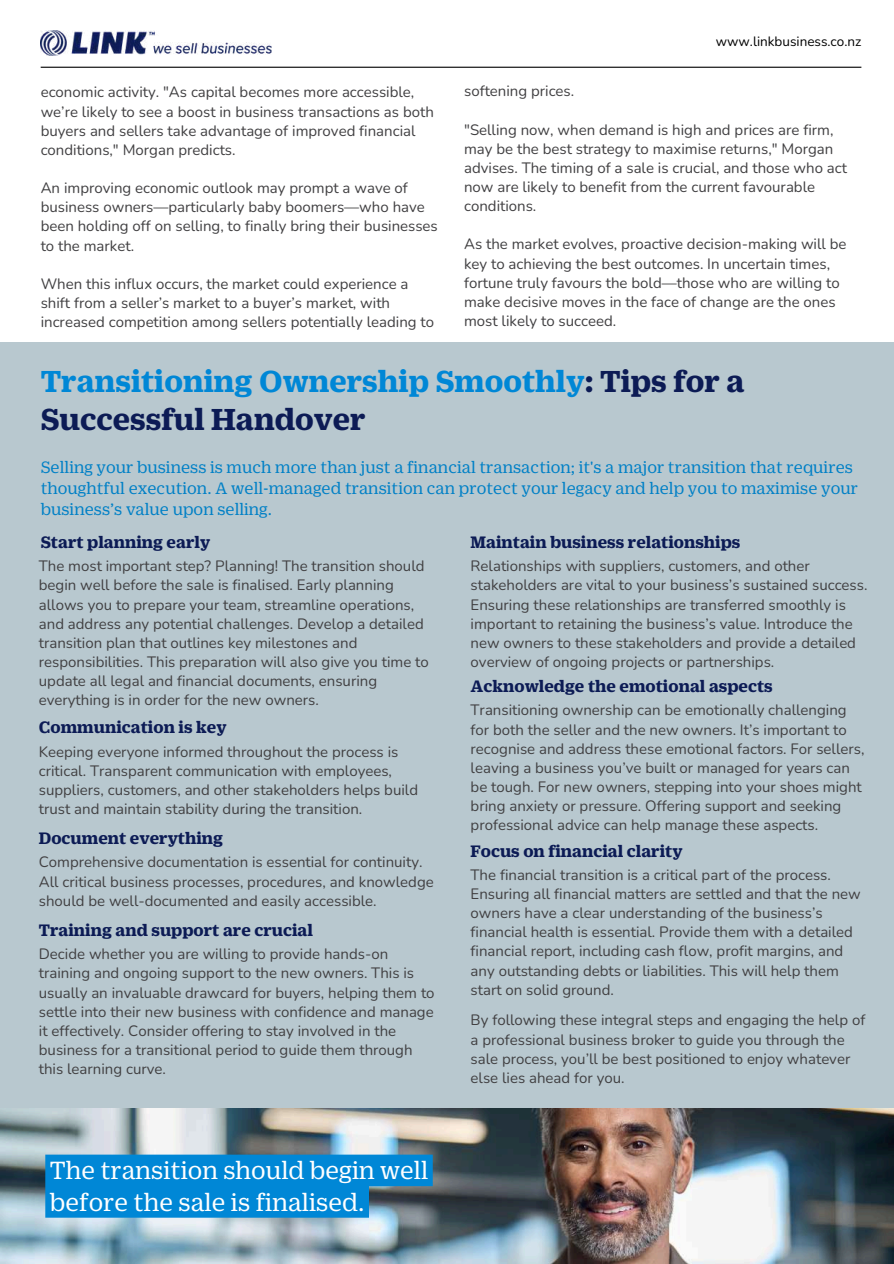
<style>
.page{position:relative;width:894px;height:1264px;background:#fff}
.page>*{position:absolute;margin:0;border:0;box-sizing:border-box;transform-origin:0 0}
.t1{font:700 32.85px/38.2px "Duplicate Ionic";color:#0087d6}
.t2{font:27px/31.5px "Duplicate Ionic";color:#fff}
.t3{font:18px/21.3px "Duplicate Ionic";color:#0080c6}
.t4{font:700 18px "Duplicate Ionic";color:#0c1b55}
.t5{font:15px/19.2px "Nunito";color:#414042}
.t6{font:13.5px "Nunito";color:#000}
.s1{color:#0c1b55}
</style>
<div class="page">
<hr style="left:41px;top:67px;width:820px;height:1px;background:#000">
<img style="left:41px;top:30px;width:230px;height:25px">
<div style="left:0;top:342px;width:893px;height:921px;background:#b8c8cf"></div>
<img style="left:0;top:1108px;width:893px;height:155px">
<svg style="left:45px;top:1154px;width:387px;height:63px;background:#0985cd"></svg>
<p class="t6" style="left:715px;top:32px;width:147px">www.linkbusiness.co.nz</p>
<p class="t5" style="left:464px;top:82px;width:112px">softening prices.</p>
<p class="t5" style="left:464px;top:120px;width:384px">"Selling now, when demand is high and prices are firm, may be the best strategy to maximise returns," Morgan advises. The timing of a sale is crucial, and those who act now are likely to benefit from the current favourable conditions.</p>
<p class="t5" style="left:464px;top:235px;width:384px">As the market evolves, proactive decision-making will be key to achieving the best outcomes. In uncertain times, fortune truly favours the bold—those who are willing to make decisive moves in the face of change are the ones most likely to succeed.</p>
<h1 class="t1" style="left:41px;top:361px;width:705px">Transitioning Ownership Smoothly<span class="s1">: Tips for a<br>Successful Handover</span></h1>
<p class="t3" style="left:41px;top:455px;width:818px">Selling your business is much more than just a financial transaction; it's a major transition that requires thoughtful execution. A well-managed transition can protect your legacy and help you to maximise your business’s value upon selling.</p>
<p class="t5" style="left:41px;top:83px;width:394px">economic activity. "As capital becomes more accessible, we’re likely to see a boost in business transactions as both buyers and sellers take advantage of improved financial conditions," Morgan predicts.</p>
<p class="t5" style="left:41px;top:178px;width:398px">An improving economic outlook may prompt a wave of business owners—particularly baby boomers—who have been holding off on selling, to finally bring their businesses to the market.</p>
<p class="t5" style="left:41px;top:274px;width:395px">When this influx occurs, the market could experience a shift from a seller’s market to a buyer’s market, with increased competition among sellers potentially leading to</p>
<p class="t4" style="left:41px;top:533px;width:171px">Start planning early</p>
<p class="t5" style="left:39px;top:556px;width:391px">The most important step? Planning! The transition should begin well before the sale is finalised. Early planning allows you to prepare your team, streamline operations, and address any potential challenges. Develop a detailed transition plan that outlines key milestones and responsibilities. This preparation will also give you time to update all legal and financial documents, ensuring everything is in order for the new owners.</p>
<p class="t4" style="left:39px;top:718px;width:189px">Communication is key</p>
<p class="t5" style="left:39px;top:742px;width:380px">Keeping everyone informed throughout the process is critical. Transparent communication with employees, suppliers, customers, and other stakeholders helps build trust and maintain stability during the transition.</p>
<p class="t4" style="left:39px;top:829px;width:185px">Document everything</p>
<p class="t5" style="left:39px;top:852px;width:396px">Comprehensive documentation is essential for continuity.<br>All critical business processes, procedures, and knowledge should be well-documented and easily accessible.</p>
<p class="t4" style="left:39px;top:920px;width:275px">Training and support are crucial</p>
<p class="t5" style="left:39px;top:944px;width:397px">Decide whether you are willing to provide hands-on training and ongoing support to the new owners. This is usually an invaluable drawcard for buyers, helping them to settle into their new business with confidence and manage it effectively. Consider offering to stay involved in the business for a transitional period to guide them through this learning curve.</p>
<h2 class="t2" style="left:50px;top:1154px;width:380px">The transition should begin well before the sale is finalised.</h2>
<p class="t4" style="left:470px;top:533px;width:271px">Maintain business relationships</p>
<p class="t5" style="left:470px;top:556px;width:398px">Relationships with suppliers, customers, and other stakeholders are vital to your business’s sustained success.<br>Ensuring these relationships are transferred smoothly is important to retaining the business’s value. Introduce the new owners to these stakeholders and provide a detailed overview of ongoing projects or partnerships.</p>
<p class="t4" style="left:470px;top:677px;width:303px">Acknowledge the emotional aspects</p>
<p class="t5" style="left:470px;top:701px;width:395px">Transitioning ownership can be emotionally challenging for both the seller and the new owners. It’s important to recognise and address these emotional factors. For sellers, leaving a business you’ve built or managed for years can be tough. For new owners, stepping into your shoes might bring anxiety or pressure. Offering support and seeking professional advice can help manage these aspects.</p>
<p class="t4" style="left:470px;top:841px;width:213px">Focus on financial clarity</p>
<p class="t5" style="left:470px;top:865px;width:391px">The financial transition is a critical part of the process.<br>Ensuring all financial matters are settled and that the new owners have a clear understanding of the business’s financial health is essential. Provide them with a detailed financial report, including cash flow, profit margins, and any outstanding debts or liabilities. This will help them start on solid ground.</p>
<p class="t5" style="left:470px;top:1010px;width:396px">By following these integral steps and engaging the help of a professional business broker to guide you through the sale process, you’ll be best positioned to enjoy whatever else lies ahead for you.</p>
</div>
